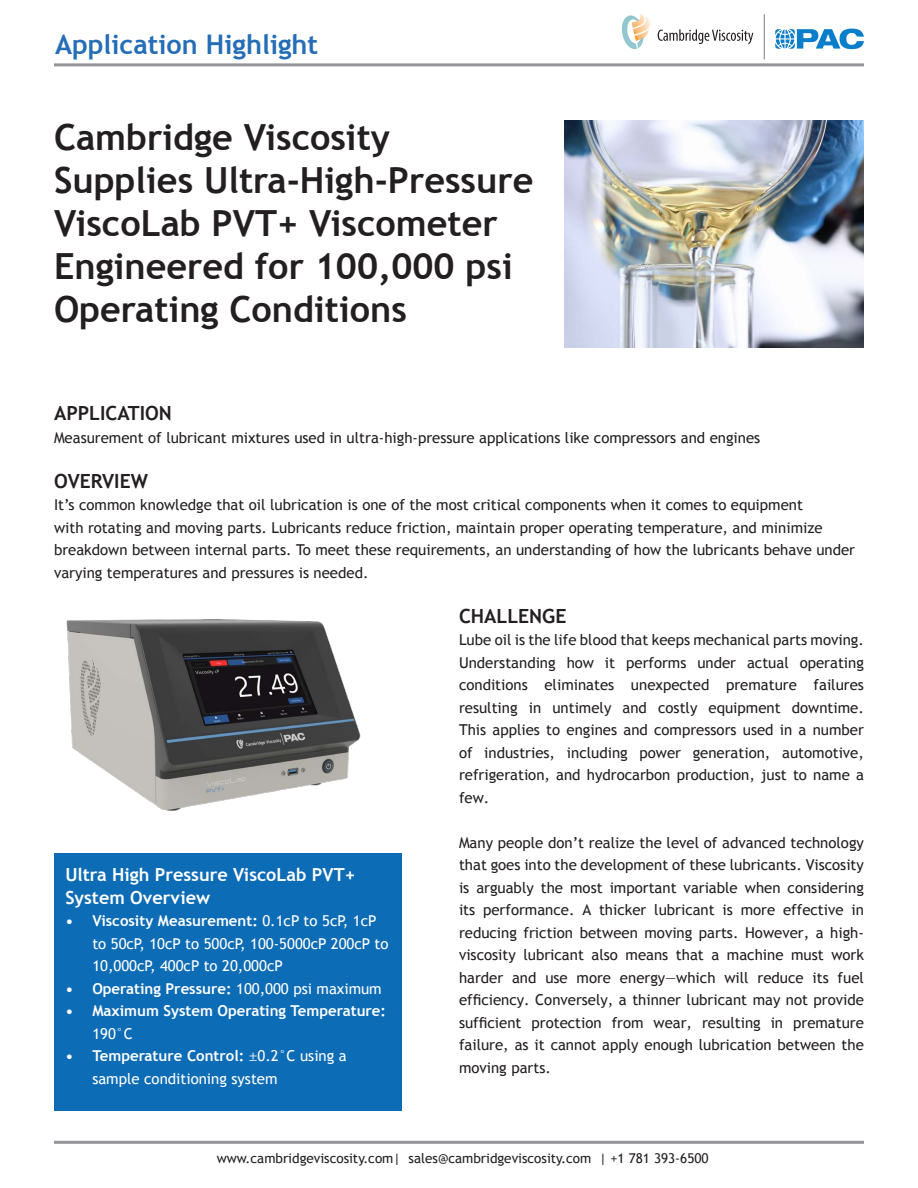
<style>
.page{position:relative;width:918px;height:1188px;background:#fff}
.page>*{position:absolute;margin:0;border:0;box-sizing:border-box;transform-origin:0 0}
.t1{font:700 36px/43.2px "Trebuchet MS";color:#231f20}
.t2{font:700 27px "Trebuchet MS";color:#256db6}
.t3{font:700 19.5px "Trebuchet MS";color:#231f20}
.t4{font:700 18px/22.5px "Trebuchet MS";color:#fff}
.t5{font:15px/22.5px "Trebuchet MS";color:#231f20;text-align:justify}
.t6{font:15px/22.5px "Trebuchet MS";color:#fff}
.t7{font:700 15px/22.5px "Trebuchet MS";color:#fff}
.t8{font:13.5px "Trebuchet MS";color:#231f20}
.s1{font-weight:700}
.s2{font-weight:400}
.s3{font-family:"Minion Pro"}
</style>
<div class="page">
<hr style="left:54px;top:63px;width:810px;height:3px;background:#939598">
<hr style="left:54px;top:1141px;width:810px;height:3px;background:#939598">
<img style="left:66px;top:619px;width:295px;height:192px">
<img style="left:564px;top:121px;width:300px;height:226px">
<div style="left:54px;top:853px;width:347px;height:257px;background:#0d6cb6"></div>
<svg style="left:621px;top:14px;width:132px;height:35px"></svg>
<svg style="left:775px;top:29px;width:89px;height:20px"></svg>
<hr style="left:764px;top:14px;width:1px;height:45px;background:#999b9e">
<p class="t2" style="left:55px;top:27px;width:265px">Application Highlight</p>
<p class="t1" style="left:54px;top:115px;width:481px">Cambridge Viscosity<br>Supplies Ultra-High-Pressure<br>ViscoLab PVT+ Viscometer<br>Engineered for 100,000 psi<br>Operating Conditions</p>
<p class="t3" style="left:54px;top:401px;width:119px">APPLICATION</p>
<p class="t5" style="left:54px;top:427px;width:708px">Measurement of lubricant mixtures used in ultra-high-pressure applications like compressors and engines</p>
<p class="t3" style="left:54px;top:469px;width:96px">OVERVIEW</p>
<p class="t5" style="left:54px;top:494px;width:803px;text-align:left">It’s common knowledge that oil lubrication is one of the most critical components when it comes to equipment<br>with rotating and moving parts. Lubricants reduce friction, maintain proper operating temperature, and minimize breakdown between internal parts. To meet these requirements, an understanding of how the lubricants behave under varying temperatures and pressures is needed.</p>
<p class="t3" style="left:459px;top:604px;width:109px">CHALLENGE</p>
<p class="t5" style="left:459px;top:629px;width:407px">Lube oil is the life blood that keeps mechanical parts moving.<br>Understanding how it performs under actual operating conditions eliminates unexpected premature failures resulting in untimely and costly equipment downtime.<br>This applies to engines and compressors used in a number of industries, including power generation, automotive, refrigeration, and hydrocarbon production, just to name a few.</p>
<p class="t5" style="left:459px;top:832px;width:407px">Many people don’t realize the level of advanced technology that goes into the development of these lubricants. Viscosity is arguably the most important variable when considering its performance. A thicker lubricant is more effective in reducing friction between moving parts. However, a high&shy;viscosity lubricant also means that a machine must work harder and use more energy—which will reduce its fuel efficiency. Conversely, a thinner lubricant may not provide sufficient protection from wear, resulting in premature failure, as it cannot apply enough lubrication between the moving parts.</p>
<p class="t4" style="left:65px;top:863px;width:291px">Ultra High Pressure ViscoLab PVT+<br>System Overview</p>
<p class="t6" style="left:92px;top:910px;width:298px;text-indent:-27px"><span class="s1">• Viscosity Measurement:</span> 0.1cP to 5cP, 1cP to 50cP, 10cP to 500cP, 100-5000cP 200cP to<br>10,000cP, 400cP to 20,000cP</p>
<p class="t7" style="left:65px;top:977px;width:318px">• Operating Pressure: <span class="s2">100,000 psi maximum</span></p>
<p class="t7" style="left:92px;top:1000px;width:295px;text-indent:-27px">• Maximum System Operating Temperature:<br><span class="s2">190°C</span></p>
<p class="t6" style="left:92px;top:1045px;width:256px;text-indent:-27px"><span class="s1">• Temperature Control:</span> <span class="s3">±</span>0.2°C using a sample conditioning system</p>
<p class="t8" style="left:217px;top:1151px;width:493px">www.cambridgeviscosity.com| sales@cambridgeviscosity.com | +1 781 393-6500</p>
</div>
